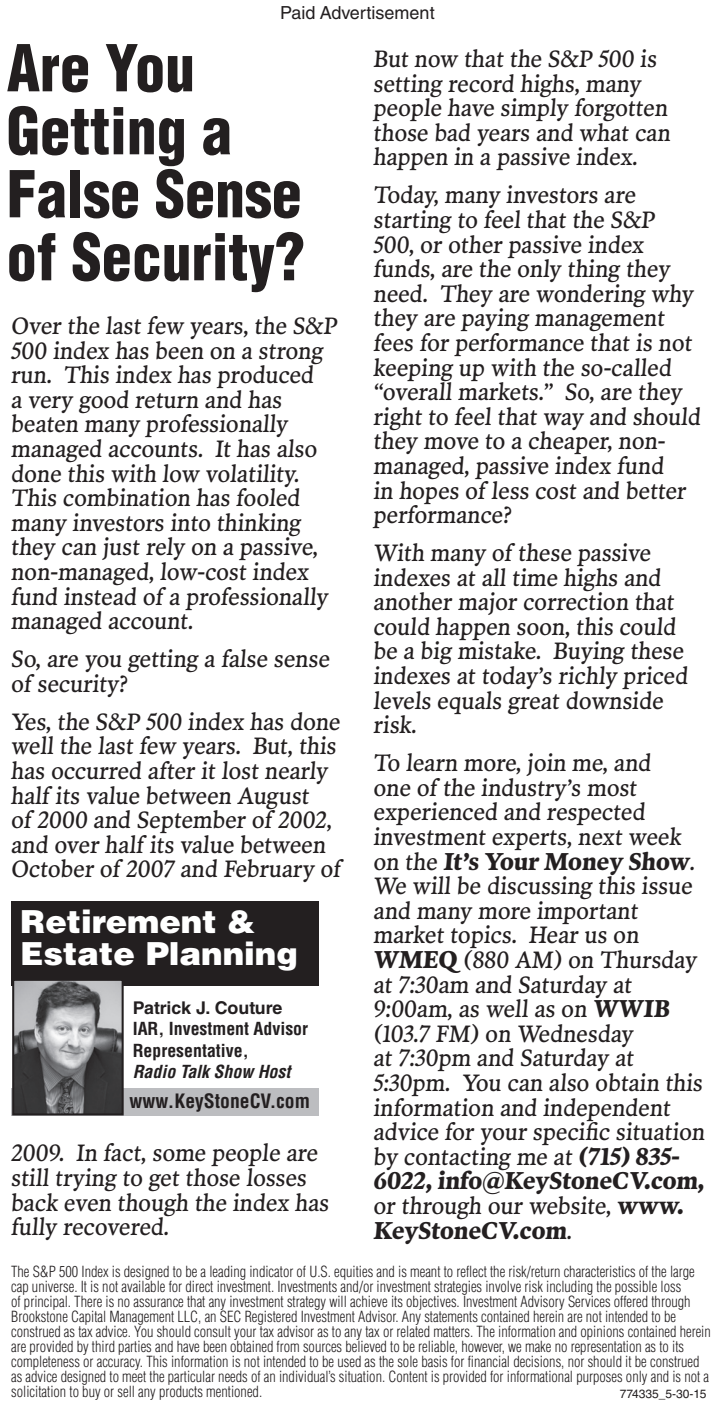
<style>
.page{position:relative;width:711px;height:1404px;background:#fff}
.page>*{position:absolute;margin:0;border:0;box-sizing:border-box;transform-origin:0 0}
.t1{font:900 condensed 63px/63px "Helvetica LT Std";color:#231f20;scale:.95 1}
.t2{font:900 31.8px/32.4px "Helvetica LT Std";color:#fff}
.t3{font:24px/24.6px "Poynter OS Text Three L";letter-spacing:-.015em;color:#231f20;scale:.93 1}
.t4{font:700 condensed 19.2px "Helvetica LT Std";color:#231f20}
.t5{font:18px "Helvetica LT Std";color:#231f20}
.t6{font:700 condensed 17.7px/21px "Helvetica LT Std";color:#231f20}
.t7{font:italic 700 condensed 17.7px "Helvetica LT Std";color:#231f20}
.t8{font:700 17.7px "Helvetica LT Std";color:#231f20}
.t9{font:300 condensed 15px/15px "Helvetica LT Std";color:#231f20;scale:.96 1}
.t10{font:12px "Helvetica LT Std";color:#231f20}
.s1{font-weight:700}
</style>
<div class="page">
<div style="left:11px;top:901px;width:308px;height:84px;background:#231f20"></div>
<div style="left:11px;top:1088px;width:308px;height:28px;background:#bcbdc0"></div>
<img style="left:15px;top:982px;width:106px;height:130px">
<div style="left:12px;top:979px;width:112px;height:136px;border:2px solid #231f20"></div>
<p class="t5" style="left:280px;top:2px;width:156px">Paid Advertisement</p>
<h1 class="t1" style="left:7px;top:36px;width:315px">Are You<br>Getting a<br>False Sense of Security?</h1>
<p class="t3" style="left:11px;top:313px;width:355px">Over the last few years, the S&amp;P<br>500 index has been on a strong run. This index has produced<br>a very good return and has beaten many professionally managed accounts. It has also done this with low volatility.<br>This combination has fooled many investors into thinking they can just rely on a passive, non-managed, low-cost index fund instead of a professionally managed account.</p>
<p class="t3" style="left:11px;top:646px;width:347px">So, are you getting a false sense of security?</p>
<p class="t3" style="left:11px;top:708px;width:358px">Yes, the S&amp;P 500 index has done well the last few years. But, this has occurred after it lost nearly half its value between August<br>of 2000 and September of 2002, and over half its value between<br>October of 2007 and February of</p>
<h2 class="t2" style="left:20px;top:905px;width:279px">Retirement &amp;<br>Estate Planning</h2>
<p class="t8" style="left:133px;top:997px;width:151px">Patrick J. Couture</p>
<p class="t6" style="left:133px;top:1018px;width:177px">IAR, Investment Advisor<br>Representative,</p>
<p class="t7" style="left:133px;top:1060px;width:159px">Radio Talk Show Host</p>
<p class="t4" style="left:129px;top:1089px;width:182px">www.KeyStoneCV.com</p>
<p class="t3" style="left:11px;top:1140px;width:346px">2009. In fact, some people are still trying to get those losses back even though the index has fully recovered.</p>
<p class="t3" style="left:373px;top:46px;width:324px">But now that the S&amp;P 500 is setting record highs, many people have simply forgotten those bad years and what can happen in a passive index.</p>
<p class="t3" style="left:373px;top:182px;width:356px">Today, many investors are starting to feel that the S&amp;P<br>500, or other passive index funds, are the only thing they need. They are wondering why they are paying management fees for performance that is not keeping up with the so-called “overall markets.” So, are they right to feel that way and should they move to a cheaper, non&shy;managed, passive index fund<br>in hopes of less cost and better performance?</p>
<p class="t3" style="left:373px;top:540px;width:342px">With many of these passive indexes at all time highs and another major correction that could happen soon, this could be a big mistake. Buying these indexes at today’s richly priced levels equals great downside risk.</p>
<p class="t3" style="left:373px;top:750px;width:361px">To learn more, join me, and<br>one of the industry’s most experienced and respected investment experts, next week on the <span class="s1">It’s Your Money Show</span>.<br>We will be discussing this issue and many more important market topics. Hear us on<br><span class="s1">WMEQ</span> (880 AM) on Thursday at 7:30am and Saturday at<br>9:00am, as well as on <span class="s1">WWIB </span>(103.7 FM) on Wednesday<br>at 7:30pm and Saturday at<br>5:30pm. You can also obtain this information and independent advice for your specific situation by contacting me at <span class="s1">(715) 835-<br>6022, info@KeyStoneCV.com, </span>or through our website, <span class="s1">www.<br>KeyStoneCV.com</span>.</p>
<p class="t9" style="left:11px;top:1264px;width:730px">The S&amp;P 500 Index is designed to be a leading indicator of U.S. equities and is meant to reflect the risk/return characteristics of the large cap universe. It is not available for direct investment. Investments and/or investment strategies involve risk including the possible loss<br>of principal. There is no assurance that any investment strategy will achieve its objectives. Investment Advisory Services offered through Brookstone Capital Management LLC, an SEC Registered Investment Advisor. Any statements contained herein are not intended to be construed as tax advice. You should consult your tax advisor as to any tax or related matters. The information and opinions contained herein are provided by third parties and have been obtained from sources believed to be reliable, however, we make no representation as to its completeness or accuracy. This information is not intended to be used as the sole basis for financial decisions, nor should it be construed as advice designed to meet the particular needs of an individual’s situation. Content is provided for informational purposes only and is not a solicitation to buy or sell any products mentioned.</p>
<p class="t10" style="left:620px;top:1387px;width:88px">774335_5-30-15</p>
</div>
